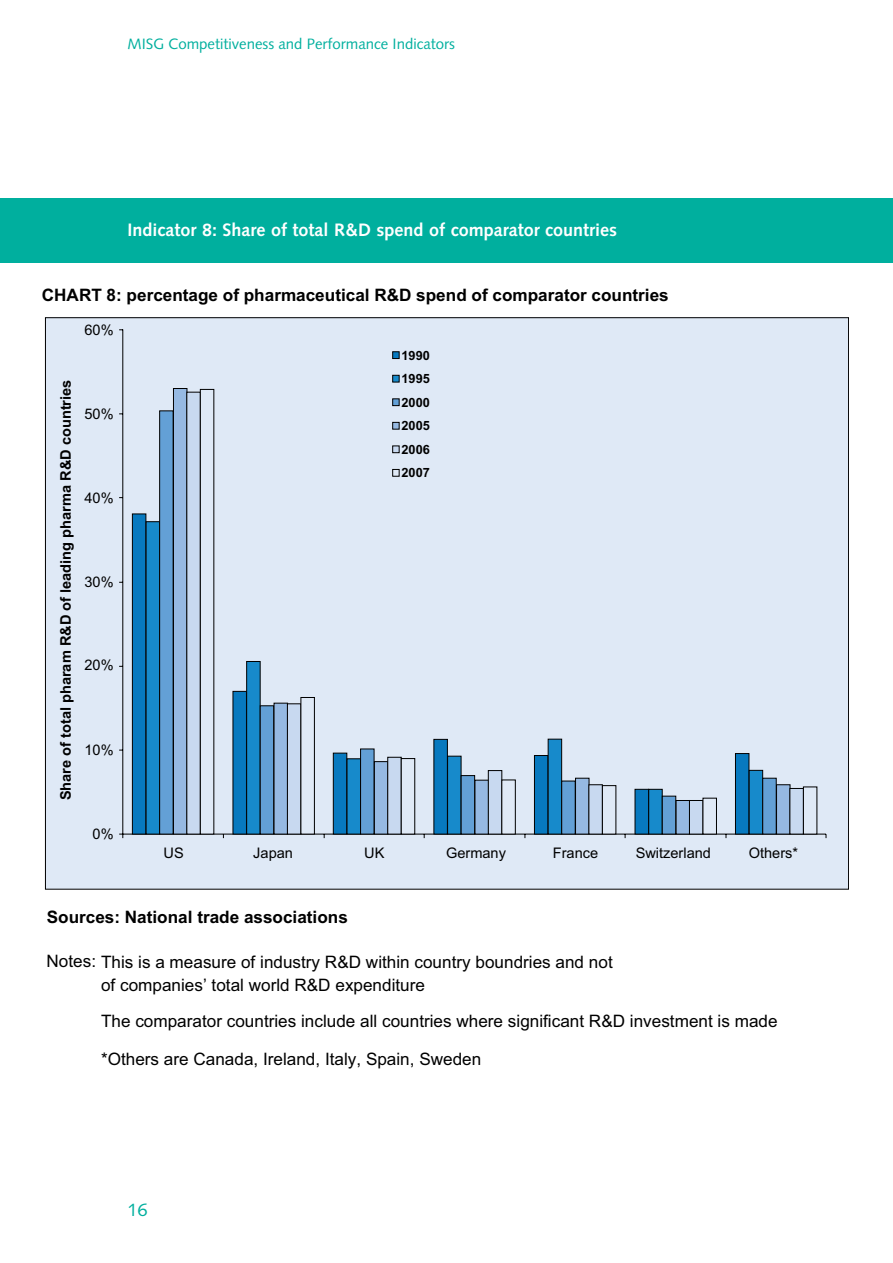
<style>
.page{position:relative;width:893px;height:1263px;background:#fff}
.page>*{position:absolute;margin:0;border:0;box-sizing:border-box;transform-origin:0 0}
.Body_Text_12_14pt_Ro{font:700 18px "Syntax";color:#fff}
.t1{font:18px "Syntax";color:#00af9e}
.t2{font:17.1px/22.8px "Arial";color:#000}
.t3{font:700 17.1px "Arial";color:#000}
.t4{font:15px "Syntax";color:#00af9e}
.t5{font:14.55px "Arial";color:#000}
.t6{font:700 14.55px "Arial";color:#000}
.t7{font:700 12.75px/23.5px "Arial";color:#000;text-align:justify}
</style>
<div class="page">
<div style="left:0;top:199px;width:893px;height:64px;background:#00af9e"></div>
<div style="left:45px;top:318px;width:803px;height:571px;background:#dfe9f6"></div>
<hr style="left:122px;top:329px;width:1px;height:509px;background:#000">
<hr style="left:119px;top:834px;width:707px;height:1px;background:#000">
<div style="left:392px;top:351px;width:8px;height:8px;background:#0779bf;border:1px solid #000"></div>
<div style="left:392px;top:375px;width:8px;height:7px;background:#178acb;border:1px solid #000"></div>
<div style="left:392px;top:398px;width:8px;height:8px;background:#63a0d6;border:1px solid #000"></div>
<div style="left:392px;top:422px;width:8px;height:8px;background:#96b9e2;border:1px solid #000"></div>
<div style="left:392px;top:445px;width:8px;height:8px;background:#c8d9f0;border:1px solid #000"></div>
<div style="left:392px;top:469px;width:8px;height:8px;background:#dfe9f6;border:1px solid #000"></div>
<div style="left:635px;top:789px;width:14px;height:45px;background:#0779bf"></div>
<div style="left:648px;top:789px;width:14px;height:45px;background:#178acb;border:1px solid #000"></div>
<div style="left:662px;top:796px;width:14px;height:38px;background:#63a0d6;border:1px solid #000"></div>
<div style="left:676px;top:800px;width:14px;height:34px;background:#96b9e2"></div>
<div style="left:689px;top:800px;width:14px;height:34px;background:#c8d9f0;border:1px solid #000"></div>
<div style="left:703px;top:798px;width:14px;height:36px;background:#dfe9f6;border:1px solid #000"></div>
<div style="left:534px;top:755px;width:14px;height:79px;background:#0779bf;border:1px solid #000"></div>
<div style="left:548px;top:739px;width:14px;height:95px;background:#178acb"></div>
<div style="left:561px;top:781px;width:14px;height:53px;background:#63a0d6;border:1px solid #000"></div>
<div style="left:575px;top:778px;width:14px;height:56px;background:#96b9e2;border:1px solid #000"></div>
<div style="left:589px;top:784px;width:14px;height:50px;background:#c8d9f0"></div>
<div style="left:602px;top:785px;width:14px;height:49px;background:#dfe9f6;border:1px solid #000"></div>
<div style="left:434px;top:739px;width:14px;height:95px;background:#0779bf"></div>
<div style="left:447px;top:756px;width:14px;height:78px;background:#178acb;border:1px solid #000"></div>
<div style="left:461px;top:775px;width:14px;height:59px;background:#63a0d6;border:1px solid #000"></div>
<div style="left:475px;top:780px;width:14px;height:54px;background:#96b9e2"></div>
<div style="left:488px;top:770px;width:14px;height:64px;background:#c8d9f0;border:1px solid #000"></div>
<div style="left:501px;top:780px;width:15px;height:54px;background:#dfe9f6;border:1px solid #000"></div>
<div style="left:333px;top:753px;width:14px;height:81px;background:#0779bf;border:1px solid #000"></div>
<div style="left:347px;top:758px;width:14px;height:76px;background:#178acb"></div>
<div style="left:360px;top:749px;width:14px;height:85px;background:#63a0d6;border:1px solid #000"></div>
<div style="left:374px;top:761px;width:14px;height:73px;background:#96b9e2;border:1px solid #000"></div>
<div style="left:387px;top:757px;width:15px;height:77px;background:#c8d9f0;border:1px solid #000"></div>
<div style="left:401px;top:758px;width:14px;height:76px;background:#dfe9f6;border:1px solid #000"></div>
<div style="left:233px;top:691px;width:14px;height:143px;background:#0779bf"></div>
<div style="left:246px;top:661px;width:14px;height:173px;background:#178acb;border:1px solid #000"></div>
<div style="left:260px;top:705px;width:14px;height:129px;background:#63a0d6;border:1px solid #000"></div>
<div style="left:274px;top:703px;width:14px;height:131px;background:#96b9e2"></div>
<div style="left:287px;top:703px;width:14px;height:131px;background:#c8d9f0;border:1px solid #000"></div>
<div style="left:301px;top:697px;width:14px;height:137px;background:#dfe9f6;border:1px solid #000"></div>
<div style="left:132px;top:514px;width:14px;height:320px;background:#0779bf;border:1px solid #000"></div>
<div style="left:146px;top:521px;width:14px;height:313px;background:#178acb"></div>
<div style="left:159px;top:411px;width:14px;height:423px;background:#63a0d6;border:1px solid #000"></div>
<div style="left:173px;top:388px;width:14px;height:446px;background:#96b9e2;border:1px solid #000"></div>
<div style="left:187px;top:392px;width:14px;height:442px;background:#c8d9f0"></div>
<div style="left:200px;top:389px;width:14px;height:445px;background:#dfe9f6;border:1px solid #000"></div>
<div style="left:735px;top:753px;width:14px;height:81px;background:#0779bf;border:1px solid #000"></div>
<div style="left:749px;top:770px;width:14px;height:64px;background:#178acb"></div>
<div style="left:762px;top:778px;width:14px;height:56px;background:#63a0d6;border:1px solid #000"></div>
<div style="left:776px;top:784px;width:14px;height:50px;background:#96b9e2;border:1px solid #000"></div>
<div style="left:790px;top:788px;width:14px;height:46px;background:#c8d9f0"></div>
<div style="left:803px;top:787px;width:14px;height:47px;background:#dfe9f6;border:1px solid #000"></div>
<p class="t4" style="left:128px;top:35px;width:329px">MISG Competitiveness and Performance Indicators</p>
<p class="Body_Text_12_14pt_Ro" style="left:128px;top:220px;width:491px">Indicator 8: Share of total R&amp;D spend of comparator countries</p>
<p class="t3" style="left:42px;top:285px;width:628px">CHART 8: percentage of pharmaceutical R&amp;D spend of comparator countries</p>
<p class="t5" style="left:84px;top:322px;width:31px">60%</p>
<p class="t6" style="left:57px;top:800px;width:422px;rotate:-90deg">Share of total pharam R&amp;D of leading pharma R&amp;D countries</p>
<p class="t5" style="left:84px;top:405px;width:31px">50%</p>
<p class="t5" style="left:84px;top:489px;width:31px">40%</p>
<p class="t5" style="left:84px;top:574px;width:31px">30%</p>
<p class="t5" style="left:84px;top:657px;width:31px">20%</p>
<p class="t5" style="left:84px;top:742px;width:31px">10%</p>
<p class="t5" style="left:93px;top:826px;width:23px">0%</p>
<p class="t7" style="left:401px;top:343px;width:30px">1990<br>1995<br>2000<br>2005<br>2006<br>2007</p>
<p class="t5" style="left:163px;top:845px;width:22px">US</p>
<p class="t5" style="left:253px;top:845px;width:41px">Japan</p>
<p class="t5" style="left:364px;top:845px;width:22px">UK</p>
<p class="t5" style="left:446px;top:845px;width:62px">Germany</p>
<p class="t5" style="left:553px;top:845px;width:47px">France</p>
<p class="t5" style="left:636px;top:845px;width:77px">Switzerland</p>
<p class="t5" style="left:749px;top:845px;width:51px">Others*</p>
<p class="t3" style="left:47px;top:907px;width:303px">Sources: National trade associations</p>
<p class="t2" style="left:101px;top:950px;width:513px;text-indent:-54px">Notes: This is a measure of industry R&amp;D within country boundries and not of companies’ total world R&amp;D expenditure</p>
<p class="t2" style="left:101px;top:1009px;width:678px">The comparator countries include all countries where significant R&amp;D investment is made</p>
<p class="t2" style="left:101px;top:1048px;width:382px">*Others are Canada, Ireland, Italy, Spain, Sweden</p>
<p class="t1" style="left:128px;top:1199px;width:22px">16</p>
</div>
